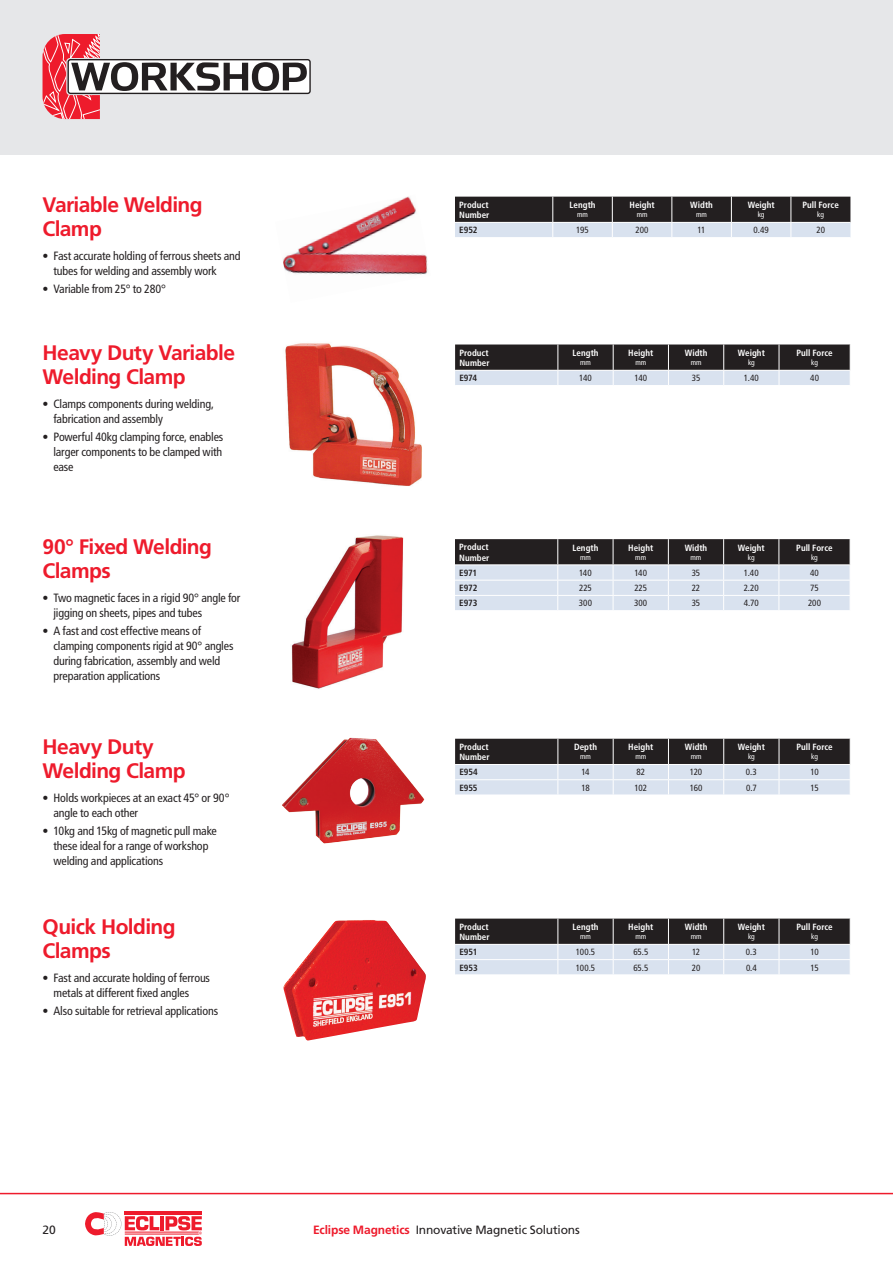
<style>
.page{position:relative;width:893px;height:1263px;background:#fff}
.page>*{position:absolute;margin:0;border:0;box-sizing:border-box;transform-origin:0 0}
.t1{font:700 21px/24px "Frutiger";letter-spacing:-.03em;color:#ee1b2c}
.t2{font:condensed 12px "Frutiger";letter-spacing:-.015em;color:#231f20}
.t3{font:12px "Frutiger";letter-spacing:-.015em;color:#231f20}
.t4{font:700 condensed 9px/10.5px "Frutiger";color:#fff}
.t5{font:condensed 9px "Frutiger";letter-spacing:-.01em;color:#231f20}
.t6{font:700 condensed 9px "Frutiger";letter-spacing:-.01em;color:#231f20}
.t7{font:condensed 7.5px "Frutiger";letter-spacing:-.005em;color:#fff}
.s1{color:#fff}
.s2{font-weight:700;color:#ee1b2c}
</style>
<div class="page">
<svg style="left:85px;top:1212px;width:117px;height:34px"></svg>
<hr style="left:0;top:1193px;width:893px;height:1px;background:#ee1b2c">
<div style="left:0;top:0;width:893px;height:154px;background:#e6e7e9"></div>
<svg style="left:455px;top:197px;width:395px;height:40px;background:#6a6b70"></svg>
<img style="left:283px;top:196px;width:145px;height:79px">
<svg style="left:43px;top:34px;width:264px;height:85px"></svg>
<img style="left:285px;top:343px;width:137px;height:143px">
<svg style="left:455px;top:344px;width:396px;height:41px;background:#6c6c71"></svg>
<svg style="left:455px;top:539px;width:396px;height:71px;background:#9b9fa7"></svg>
<svg style="left:455px;top:739px;width:396px;height:56px;background:#8b8e95"></svg>
<svg style="left:455px;top:918px;width:396px;height:56px;background:#8a8d94"></svg>
<img style="left:291px;top:535px;width:113px;height:154px">
<img style="left:282px;top:737px;width:143px;height:107px">
<img style="left:284px;top:920px;width:142px;height:121px">
<h1 class="t1" style="left:43px;top:193px;width:162px">Variable Welding<br>Clamp</h1>
<p class="t2" style="left:43px;top:249px;width:200px">• Fast accurate holding of ferrous sheets and</p>
<p class="t2" style="left:43px;top:264px;width:176px"><span class="s1">•</span> tubes for welding and assembly work</p>
<p class="t2" style="left:43px;top:282px;width:125px">• Variable from 25° to 280°</p>
<h1 class="t1" style="left:43px;top:341px;width:194px">Heavy Duty Variable<br>Welding Clamp</h1>
<p class="t2" style="left:43px;top:397px;width:173px">• Clamps components during welding,</p>
<p class="t2" style="left:43px;top:412px;width:122px"><span class="s1">•</span> fabrication and assembly</p>
<p class="t2" style="left:43px;top:430px;width:182px">• Powerful 40kg clamping force, enables</p>
<p class="t2" style="left:43px;top:445px;width:181px"><span class="s1">•</span> larger components to be clamped with</p>
<p class="t2" style="left:43px;top:460px;width:32px"><span class="s1">•</span> ease</p>
<h1 class="t1" style="left:43px;top:535px;width:171px">90° Fixed Welding<br>Clamps</h1>
<p class="t2" style="left:43px;top:591px;width:199px">• Two magnetic faces in a rigid 90° angle for</p>
<p class="t2" style="left:43px;top:606px;width:161px"><span class="s1">•</span> jigging on sheets, pipes and tubes</p>
<p class="t2" style="left:43px;top:624px;width:160px">• A fast and cost effective means of</p>
<p class="t2" style="left:43px;top:639px;width:192px"><span class="s1">•</span> clamping components rigid at 90° angles</p>
<p class="t2" style="left:43px;top:654px;width:179px"><span class="s1">•</span> during fabrication, assembly and weld</p>
<p class="t2" style="left:43px;top:669px;width:119px"><span class="s1">•</span> preparation applications</p>
<h1 class="t1" style="left:43px;top:735px;width:144px">Heavy Duty<br>Welding Clamp</h1>
<p class="t2" style="left:43px;top:791px;width:188px">• Holds workpieces at an exact 45° or 90°</p>
<p class="t2" style="left:43px;top:806px;width:97px"><span class="s1">•</span> angle to each other</p>
<p class="t2" style="left:43px;top:824px;width:176px">• 10kg and 15kg of magnetic pull make</p>
<p class="t2" style="left:43px;top:839px;width:167px"><span class="s1">•</span> these ideal for a range of workshop</p>
<p class="t2" style="left:43px;top:854px;width:122px"><span class="s1">•</span> welding and applications</p>
<h1 class="t1" style="left:43px;top:915px;width:134px">Quick Holding<br>Clamps</h1>
<p class="t2" style="left:43px;top:971px;width:169px">• Fast and accurate holding of ferrous</p>
<p class="t2" style="left:43px;top:986px;width:148px"><span class="s1">•</span> metals at different fixed angles</p>
<p class="t2" style="left:43px;top:1004px;width:177px">• Also suitable for retrieval applications</p>
<p class="t4" style="left:459px;top:199px;width:32px">Product<br>Number</p>
<p class="t4" style="left:570px;top:200px;width:28px">Length</p>
<p class="t7" style="left:577px;top:210px;width:12px">mm</p>
<p class="t4" style="left:630px;top:200px;width:27px">Height</p>
<p class="t7" style="left:637px;top:210px;width:12px">mm</p>
<p class="t4" style="left:690px;top:200px;width:24px">Width</p>
<p class="t7" style="left:696px;top:210px;width:12px">mm</p>
<p class="t4" style="left:748px;top:200px;width:28px">Weight</p>
<p class="t7" style="left:758px;top:210px;width:8px">kg</p>
<p class="t4" style="left:802px;top:200px;width:38px">Pull Force</p>
<p class="t7" style="left:817px;top:210px;width:8px">kg</p>
<p class="t6" style="left:459px;top:225px;width:20px">E952</p>
<p class="t5" style="left:576px;top:225px;width:14px">195</p>
<p class="t5" style="left:636px;top:225px;width:14px">200</p>
<p class="t5" style="left:698px;top:225px;width:10px">11</p>
<p class="t5" style="left:754px;top:225px;width:17px">0.49</p>
<p class="t5" style="left:816px;top:225px;width:10px">20</p>
<p class="t4" style="left:459px;top:347px;width:32px">Product<br>Number</p>
<p class="t4" style="left:572px;top:348px;width:28px">Length</p>
<p class="t7" style="left:580px;top:358px;width:12px">mm</p>
<p class="t4" style="left:628px;top:348px;width:27px">Height</p>
<p class="t7" style="left:635px;top:358px;width:12px">mm</p>
<p class="t4" style="left:685px;top:348px;width:24px">Width</p>
<p class="t7" style="left:691px;top:358px;width:12px">mm</p>
<p class="t4" style="left:738px;top:348px;width:28px">Weight</p>
<p class="t7" style="left:748px;top:358px;width:8px">kg</p>
<p class="t4" style="left:796px;top:348px;width:38px">Pull Force</p>
<p class="t7" style="left:811px;top:358px;width:8px">kg</p>
<p class="t6" style="left:459px;top:373px;width:19px">E974</p>
<p class="t5" style="left:579px;top:373px;width:14px">140</p>
<p class="t5" style="left:634px;top:373px;width:14px">140</p>
<p class="t5" style="left:692px;top:373px;width:10px">35</p>
<p class="t5" style="left:744px;top:373px;width:16px">1.40</p>
<p class="t5" style="left:810px;top:373px;width:10px">40</p>
<p class="t4" style="left:459px;top:542px;width:32px">Product<br>Number</p>
<p class="t4" style="left:572px;top:542px;width:28px">Length</p>
<p class="t7" style="left:580px;top:553px;width:12px">mm</p>
<p class="t4" style="left:628px;top:542px;width:27px">Height</p>
<p class="t7" style="left:635px;top:553px;width:12px">mm</p>
<p class="t4" style="left:685px;top:542px;width:24px">Width</p>
<p class="t7" style="left:691px;top:553px;width:12px">mm</p>
<p class="t4" style="left:738px;top:542px;width:28px">Weight</p>
<p class="t7" style="left:748px;top:553px;width:8px">kg</p>
<p class="t4" style="left:796px;top:542px;width:38px">Pull Force</p>
<p class="t7" style="left:811px;top:553px;width:8px">kg</p>
<p class="t6" style="left:459px;top:567px;width:20px">E971</p>
<p class="t5" style="left:579px;top:567px;width:14px">140</p>
<p class="t5" style="left:634px;top:567px;width:14px">140</p>
<p class="t5" style="left:692px;top:567px;width:10px">35</p>
<p class="t5" style="left:744px;top:567px;width:16px">1.40</p>
<p class="t5" style="left:810px;top:567px;width:10px">40</p>
<p class="t6" style="left:459px;top:583px;width:20px">E972</p>
<p class="t5" style="left:579px;top:583px;width:14px">225</p>
<p class="t5" style="left:634px;top:583px;width:14px">225</p>
<p class="t5" style="left:692px;top:583px;width:10px">22</p>
<p class="t5" style="left:744px;top:583px;width:16px">2.20</p>
<p class="t5" style="left:810px;top:583px;width:10px">75</p>
<p class="t6" style="left:459px;top:598px;width:20px">E973</p>
<p class="t5" style="left:579px;top:598px;width:15px">300</p>
<p class="t5" style="left:634px;top:598px;width:15px">300</p>
<p class="t5" style="left:692px;top:598px;width:10px">35</p>
<p class="t5" style="left:744px;top:598px;width:16px">4.70</p>
<p class="t5" style="left:808px;top:598px;width:14px">200</p>
<p class="t4" style="left:459px;top:741px;width:32px">Product<br>Number</p>
<p class="t4" style="left:574px;top:742px;width:24px">Depth</p>
<p class="t7" style="left:580px;top:752px;width:12px">mm</p>
<p class="t4" style="left:628px;top:742px;width:27px">Height</p>
<p class="t7" style="left:635px;top:752px;width:12px">mm</p>
<p class="t4" style="left:685px;top:742px;width:24px">Width</p>
<p class="t7" style="left:691px;top:752px;width:12px">mm</p>
<p class="t4" style="left:738px;top:742px;width:28px">Weight</p>
<p class="t7" style="left:748px;top:752px;width:8px">kg</p>
<p class="t4" style="left:796px;top:742px;width:38px">Pull Force</p>
<p class="t7" style="left:811px;top:752px;width:8px">kg</p>
<p class="t6" style="left:459px;top:767px;width:20px">E954</p>
<p class="t5" style="left:581px;top:767px;width:10px">14</p>
<p class="t5" style="left:636px;top:767px;width:10px">82</p>
<p class="t5" style="left:690px;top:767px;width:14px">120</p>
<p class="t5" style="left:746px;top:767px;width:12px">0.3</p>
<p class="t5" style="left:810px;top:767px;width:10px">10</p>
<p class="t6" style="left:459px;top:782px;width:20px">E955</p>
<p class="t5" style="left:581px;top:782px;width:10px">18</p>
<p class="t5" style="left:635px;top:782px;width:14px">102</p>
<p class="t5" style="left:690px;top:782px;width:14px">160</p>
<p class="t5" style="left:746px;top:782px;width:12px">0.7</p>
<p class="t5" style="left:810px;top:782px;width:10px">15</p>
<p class="t4" style="left:459px;top:921px;width:32px">Product<br>Number</p>
<p class="t4" style="left:572px;top:922px;width:28px">Length</p>
<p class="t7" style="left:580px;top:932px;width:12px">mm</p>
<p class="t4" style="left:628px;top:922px;width:27px">Height</p>
<p class="t7" style="left:635px;top:932px;width:12px">mm</p>
<p class="t4" style="left:685px;top:922px;width:24px">Width</p>
<p class="t7" style="left:691px;top:932px;width:12px">mm</p>
<p class="t4" style="left:738px;top:922px;width:28px">Weight</p>
<p class="t7" style="left:748px;top:932px;width:8px">kg</p>
<p class="t4" style="left:796px;top:922px;width:38px">Pull Force</p>
<p class="t7" style="left:811px;top:932px;width:8px">kg</p>
<p class="t6" style="left:459px;top:947px;width:20px">E951</p>
<p class="t5" style="left:576px;top:947px;width:21px">100.5</p>
<p class="t5" style="left:633px;top:947px;width:16px">65.5</p>
<p class="t5" style="left:692px;top:947px;width:10px">12</p>
<p class="t5" style="left:746px;top:947px;width:12px">0.3</p>
<p class="t5" style="left:810px;top:947px;width:10px">10</p>
<p class="t6" style="left:459px;top:962px;width:20px">E953</p>
<p class="t5" style="left:576px;top:962px;width:21px">100.5</p>
<p class="t5" style="left:633px;top:962px;width:16px">65.5</p>
<p class="t5" style="left:692px;top:962px;width:10px">20</p>
<p class="t5" style="left:746px;top:962px;width:12px">0.4</p>
<p class="t5" style="left:810px;top:962px;width:10px">15</p>
<p class="t3" style="left:43px;top:1222px;width:15px">20</p>
<p class="t3" style="left:313px;top:1222px;width:268px"><span class="s2">Eclipse Magnetics</span> Innovative Magnetic Solutions</p>
</div>
